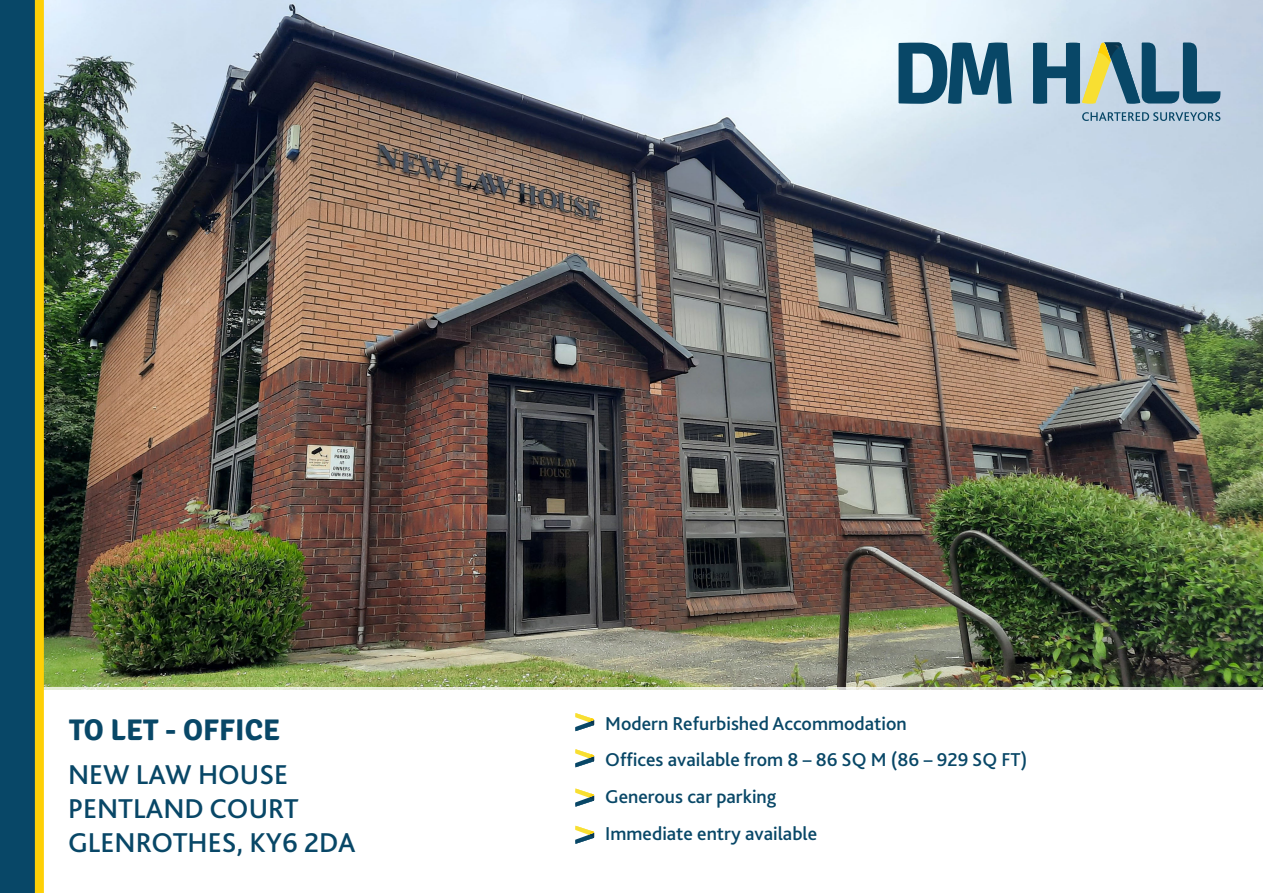
<style>
.page{position:relative;width:1263px;height:893px;background:#fff}
.page>*{position:absolute;margin:0;border:0;box-sizing:border-box;transform-origin:0 0}
.t1{font:700 30px "Signika";color:#084767}
._3_Address{font:500 28.5px "Bliss 2";color:#084767}
._4_list_text{font:500 19.5px "Bliss 2";color:#084767}
</style>
<div class="page">
<img style="left:44px;top:0;width:1219px;height:687px">
<svg style="left:898px;top:43px;width:114px;height:61px;background:#548299"></svg>
<svg style="left:1082px;top:112px;width:138px;height:9px"></svg>
<svg style="left:1033px;top:43px;width:187px;height:61px;background:#7597a1"></svg>
<svg style="left:575px;top:713px;width:19px;height:18px"></svg>
<svg style="left:575px;top:749px;width:19px;height:18px"></svg>
<svg style="left:575px;top:789px;width:19px;height:18px"></svg>
<svg style="left:575px;top:826px;width:19px;height:18px"></svg>
<div style="left:0;top:0;width:41px;height:893px;background:#084767"></div>
<div style="left:35px;top:0;width:9px;height:893px;background:#fed006"></div>
<p class="t1" style="left:69px;top:712px;width:213px">TO LET - OFFICE</p>
<p class="_3_Address" style="left:68px;top:757px;width:222px">NEW LAW HOUSE</p>
<p class="_3_Address" style="left:68px;top:791px;width:232px">PENTLAND COURT</p>
<p class="_3_Address" style="left:68px;top:825px;width:289px">GLENROTHES, KY6 2DA</p>
<p class="_4_list_text" style="left:605px;top:711px;width:303px">Modern Refurbished Accommodation</p>
<p class="_4_list_text" style="left:605px;top:748px;width:424px">Offices available from 8 – 86 SQ M (86 – 929 SQ FT)</p>
<p class="_4_list_text" style="left:605px;top:784px;width:173px">Generous car parking</p>
<p class="_4_list_text" style="left:605px;top:821px;width:213px">Immediate entry available</p>
</div>
